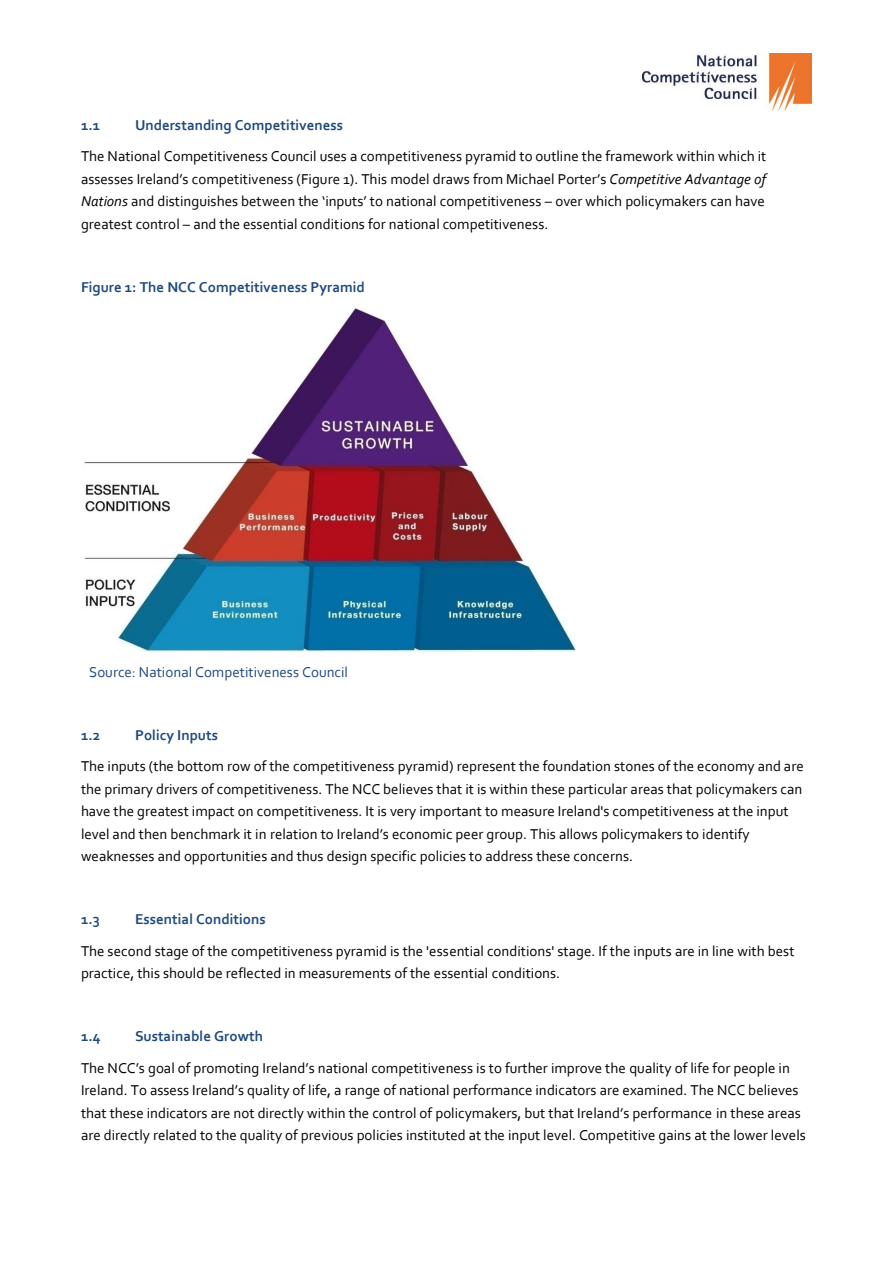
<style>
.page{position:relative;width:893px;height:1263px;background:#fff}
.page>*{position:absolute;margin:0;border:0;box-sizing:border-box;transform-origin:0 0}
.t1{font:15px/22.5px "Corbel";color:#000}
.t2{font:700 15px "Corbel";color:#1f497d}
.t3{font:15px "Corbel";color:#1f497d}
.s1{font-style:italic}
</style>
<div class="page">
<img style="left:643px;top:53px;width:168px;height:58px">
<img style="left:84px;top:308px;width:492px;height:344px">
<p class="t2" style="left:81px;top:118px;width:21px">1.1</p>
<p class="t2" style="left:135px;top:118px;width:210px">Understanding Competitiveness</p>
<p class="t1" style="left:81px;top:146px;width:687px;text-align:justify">The National Competitiveness Council uses a competitiveness pyramid to outline the framework within which it assesses Ireland’s competitiveness (Figure 1). This model draws from Michael Porter’s <span class="s1">Competitive Advantage of Nations</span> and distinguishes between the ‘inputs’ to national competitiveness – over which policymakers can have greatest control – and the essential conditions for national competitiveness.</p>
<p class="t2" style="left:81px;top:280px;width:285px">Figure 1: The NCC Competitiveness Pyramid</p>
<p class="t3" style="left:89px;top:665px;width:260px">Source: National Competitiveness Council</p>
<p class="t2" style="left:81px;top:728px;width:21px">1.2</p>
<p class="t2" style="left:135px;top:728px;width:84px">Policy Inputs</p>
<p class="t1" style="left:81px;top:756px;width:724px">The inputs (the bottom row of the competitiveness pyramid) represent the foundation stones of the economy and are the primary drivers of competitiveness. The NCC believes that it is within these particular areas that policymakers can have the greatest impact on competitiveness. It is very important to measure Ireland's competitiveness at the input level and then benchmark it in relation to Ireland’s economic peer group. This allows policymakers to identify weaknesses and opportunities and thus design specific policies to address these concerns.</p>
<p class="t2" style="left:81px;top:913px;width:20px">1.3</p>
<p class="t2" style="left:135px;top:913px;width:132px">Essential Conditions</p>
<p class="t1" style="left:81px;top:941px;width:715px">The second stage of the competitiveness pyramid is the 'essential conditions' stage. If the inputs are in line with best practice, this should be reflected in measurements of the essential conditions.</p>
<p class="t2" style="left:81px;top:1030px;width:21px">1.4</p>
<p class="t2" style="left:135px;top:1030px;width:130px">Sustainable Growth</p>
<p class="t1" style="left:81px;top:1058px;width:726px">The NCC’s goal of promoting Ireland’s national competitiveness is to further improve the quality of life for people in Ireland. To assess Ireland’s quality of life, a range of national performance indicators are examined. The NCC believes that these indicators are not directly within the control of policymakers, but that Ireland’s performance in these areas are directly related to the quality of previous policies instituted at the input level. Competitive gains at the lower levels</p>
</div>
